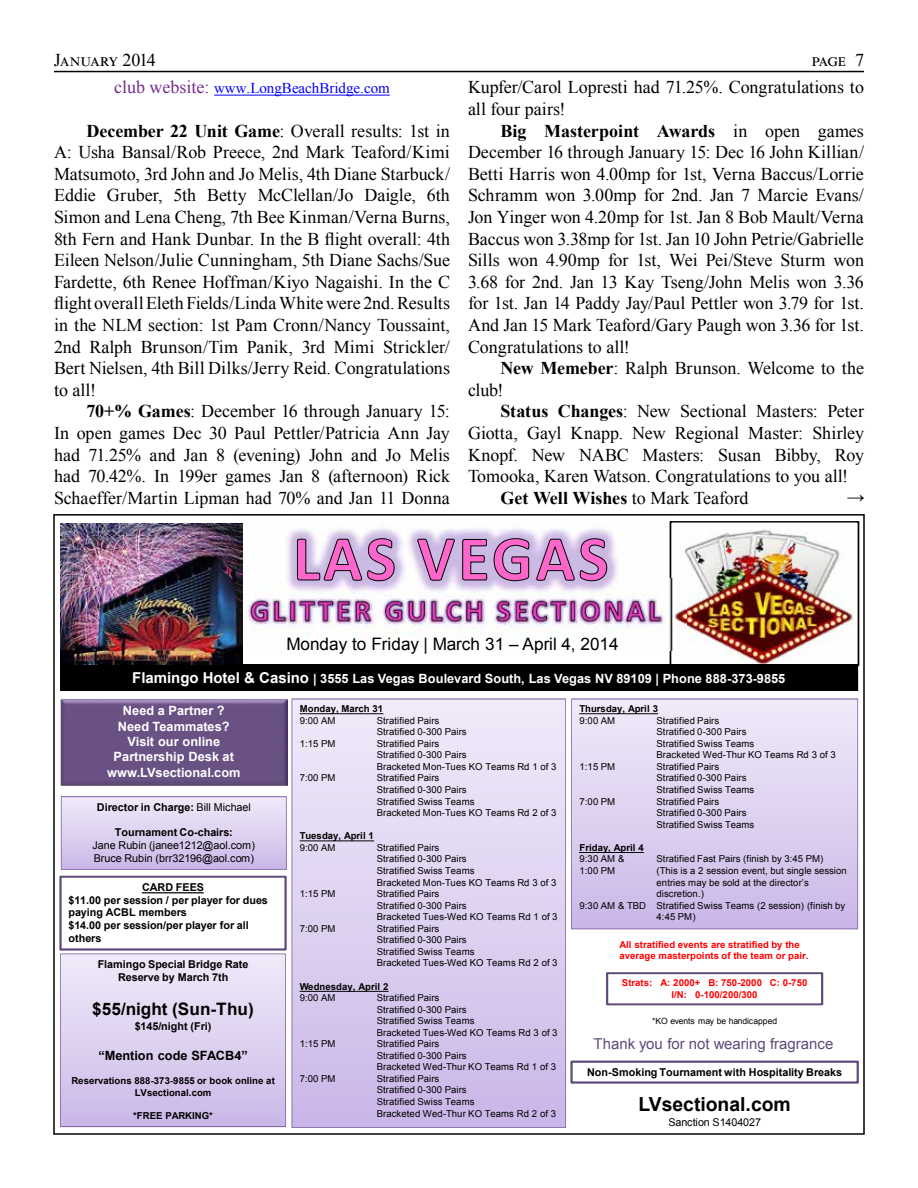
<style>
.page{position:relative;width:918px;height:1188px;background:#fff}
.page>*{position:absolute;margin:0;border:0;box-sizing:border-box;transform-origin:0 0}
.t1{font:700 19.35px "Arial";color:#000}
.t2{font:18px/21.6px "Times New Roman";letter-spacing:-.005em;color:#000;text-align:justify}
.t3{font:700 18px "Times New Roman";letter-spacing:-.005em;color:#000}
.t4{font:18px "Times New Roman";letter-spacing:.03em;color:#000}
.t5{font:17.25px "Arial";color:#000}
.t6{font:700 17.25px "Arial";letter-spacing:.005em;color:#000}
.t7{font:15px "Times New Roman";color:#00f}
.t8{font:15px "Arial";color:#604a7b}
.t9{font:700 12.75px/15.5px "Arial";color:#fff;text-align:center}
.t10{font:700 12.75px "Arial";color:#000}
.t11{font:700 10.8px/12.9px "Arial";color:#000}
.t12{font:10.8px/13px "Arial";letter-spacing:-.01em;color:#000}
.t13{font:9.6px/11.6px "Arial";letter-spacing:.01em;color:#000}
.t14{font:700 9.6px/11.9px "Arial";letter-spacing:.005em;color:#000;text-align:center}
.t15{font:700 9.6px/11.6px "Arial";letter-spacing:.005em;color:#f00;text-align:center}
.t16{font:8.55px "Arial";letter-spacing:-.015em;color:#000}
.s1{font-size:18px;color:#732b90}
.s2{font-weight:700}
.s3{font-weight:400}
.s4{font-size:15px}
</style>
<div class="page">
<hr style="left:54px;top:71px;width:810px;height:1px;background:#000">
<hr style="left:214px;top:95px;width:176px;height:1px;background:#00f">
<svg style="left:292px;top:699px;width:274px;height:429px;background:#dcd0ef"></svg>
<svg style="left:300px;top:713px;width:83px;height:1px"></svg>
<svg style="left:300px;top:840px;width:74px;height:1px"></svg>
<svg style="left:300px;top:991px;width:89px;height:1px"></svg>
<svg style="left:571px;top:699px;width:287px;height:230px;background:#dcd0ef"></svg>
<svg style="left:579px;top:713px;width:79px;height:1px"></svg>
<hr style="left:579px;top:852px;width:65px;height:1px;background:#000">
<img style="left:60px;top:521px;width:799px;height:170px">
<svg style="left:606px;top:972px;width:217px;height:33px"></svg>
<svg style="left:570px;top:1061px;width:289px;height:23px"></svg>
<img style="left:60px;top:699px;width:227px;height:86px">
<svg style="left:61px;top:796px;width:226px;height:74px;background:#dacdee"></svg>
<svg style="left:59px;top:876px;width:228px;height:251px"></svg>
<img style="left:61px;top:523px;width:182px;height:142px">
<p class="t4" style="left:54px;top:48px;width:103px">January 2014</p>
<p class="t2" style="left:812px;top:49px;width:54px">page 7</p>
<p class="t7" style="left:114px;top:78px;width:277px"><span class="s1">club website:</span> www.LongBeachBridge.com</p>
<p class="t2" style="left:54px;top:119px;width:398px;text-indent:32px"><span class="s2">December 22 Unit Game</span>: Overall results: 1st in A: Usha Bansal/Rob Preece, 2nd Mark Teaford/Kimi Matsumoto, 3rd John and Jo Melis, 4th Diane Starbuck/ Eddie Gruber, 5th Betty McClellan/Jo Daigle, 6th Simon and Lena Cheng, 7th Bee Kinman/Verna Burns, 8th Fern and Hank Dunbar. In the B flight overall: 4th Eileen Nelson/Julie Cunningham, 5th Diane Sachs/Sue Fardette, 6th Renee Hoffman/Kiyo Nagaishi. In the C flight overall Eleth Fields/Linda White were 2nd. Results in the NLM section: 1st Pam Cronn/Nancy Toussaint, 2nd Ralph Brunson/Tim Panik, 3rd Mimi Strickler/ Bert Nielsen, 4th Bill Dilks/Jerry Reid. Congratulations to all!</p>
<p class="t2" style="left:54px;top:400px;width:398px;text-indent:32px"><span class="s2">70+% Games</span>: December 16 through January 15:<br>In open games Dec 30 Paul Pettler/Patricia Ann Jay had 71.25% and Jan 8 (evening) John and Jo Melis had 70.42%. In 199er games Jan 8 (afternoon) Rick Schaeffer/Martin Lipman had 70% and Jan 11 Donna</p>
<p class="t2" style="left:468px;top:76px;width:398px">Kupfer/Carol Lopresti had 71.25%. Congratulations to all four pairs!</p>
<p class="t2" style="left:468px;top:119px;width:398px;text-indent:32px"><span class="s2">Big Masterpoint Awards</span> in open games December 16 through January 15: Dec 16 John Killian/ Betti Harris won 4.00mp for 1st, Verna Baccus/Lorrie Schramm won 3.00mp for 2nd. Jan 7 Marcie Evans/ Jon Yinger won 4.20mp for 1st. Jan 8 Bob Mault/Verna Baccus won 3.38mp for 1st. Jan 10 John Petrie/Gabrielle Sills won 4.90mp for 1st, Wei Pei/Steve Sturm won 3.68 for 2nd. Jan 13 Kay Tseng/John Melis won 3.36 for 1st. Jan 14 Paddy Jay/Paul Pettler won 3.79 for 1st.<br>And Jan 15 Mark Teaford/Gary Paugh won 3.36 for 1st.<br>Congratulations to all!</p>
<p class="t2" style="left:468px;top:357px;width:398px;text-indent:32px"><span class="s2">New Memeber</span>: Ralph Brunson. Welcome to the club!</p>
<p class="t2" style="left:500px;top:400px;width:365px"><span class="s2">Status Changes</span>: New Sectional Masters: Peter</p>
<p class="t2" style="left:468px;top:422px;width:398px">Giotta, Gayl Knapp. New Regional Master: Shirley</p>
<p class="t2" style="left:468px;top:443px;width:398px">Knopf. New NABC Masters: Susan Bibby, Roy</p>
<p class="t2" style="left:468px;top:465px;width:382px">Tomooka, Karen Watson. Congratulations to you all!</p>
<p class="t3" style="left:500px;top:485px;width:250px">Get Well Wishes <span class="s3">to Mark Teaford</span></p>
<p class="t2" style="left:847px;top:486px;width:19px">→</p>
<p class="t5" style="left:286px;top:632px;width:334px">Monday to Friday | March 31 – April 4, 2014</p>
<p class="t9" style="left:132px;top:671px;width:655px"><span class="s4">Flamingo Hotel &amp; Casino</span> | 3555 Las Vegas Boulevard South, Las Vegas NV 89109 | Phone 888-373-9855</p>
<p class="t9" style="left:107px;top:703px;width:135px">Need a Partner ?<br>Need Teammates?<br>Visit our online<br>Partnership Desk at www.LVsectional.com</p>
<p class="t11" style="left:97px;top:801px;width:155px">Director in Charge: <span class="s3">Bill Michael</span></p>
<p class="t11" style="left:115px;top:826px;width:120px">Tournament Co-chairs:</p>
<p class="t12" style="left:93px;top:839px;width:164px">Jane Rubin (janee1212@aol.com)<br>Bruce Rubin (brr32196@aol.com)</p>
<p class="t11" style="left:68px;top:881px;width:201px;text-indent:74px">CARD FEES<br>$11.00 per session / per player for dues paying ACBL members<br>$14.00 per session/per player for all others</p>
<p class="t11" style="left:98px;top:958px;width:152px;text-align:center">Flamingo Special Bridge Rate<br>Reserve by March 7th</p>
<p class="t6" style="left:92px;top:997px;width:163px">$55/night (Sun-Thu)</p>
<p class="t11" style="left:135px;top:1020px;width:78px">$145/night (Fri)</p>
<p class="t10" style="left:98px;top:1047px;width:151px">“Mention code SFACB4”</p>
<p class="t14" style="left:71px;top:1075px;width:205px">Reservations 888-373-9855 or book online at<br>LVsectional.com</p>
<p class="t14" style="left:133px;top:1110px;width:81px">*FREE PARKING*</p>
<p class="t14" style="left:300px;top:703px;width:85px">Monday, March 31</p>
<p class="t13" style="left:300px;top:714px;width:37px">9:00 AM</p>
<p class="t13" style="left:377px;top:714px;width:91px">Stratified Pairs<br>Stratified 0-300 Pairs</p>
<p class="t13" style="left:300px;top:737px;width:37px">1:15 PM</p>
<p class="t13" style="left:377px;top:737px;width:181px">Stratified Pairs<br>Stratified 0-300 Pairs<br>Bracketed Mon-Tues KO Teams Rd 1 of 3</p>
<p class="t13" style="left:300px;top:772px;width:37px">7:00 PM</p>
<p class="t13" style="left:377px;top:772px;width:181px">Stratified Pairs<br>Stratified 0-300 Pairs<br>Stratified Swiss Teams<br>Bracketed Mon-Tues KO Teams Rd 2 of 3</p>
<p class="t14" style="left:300px;top:830px;width:76px">Tuesday, April 1</p>
<p class="t13" style="left:300px;top:841px;width:37px">9:00 AM</p>
<p class="t13" style="left:377px;top:841px;width:181px">Stratified Pairs<br>Stratified 0-300 Pairs<br>Stratified Swiss Teams<br>Bracketed Mon-Tues KO Teams Rd 3 of 3</p>
<p class="t13" style="left:300px;top:888px;width:37px">1:15 PM</p>
<p class="t13" style="left:377px;top:888px;width:182px">Stratified Pairs<br>Stratified 0-300 Pairs<br>Bracketed Tues-Wed KO Teams Rd 1 of 3</p>
<p class="t13" style="left:300px;top:922px;width:37px">7:00 PM</p>
<p class="t13" style="left:377px;top:922px;width:182px">Stratified Pairs<br>Stratified 0-300 Pairs<br>Stratified Swiss Teams<br>Bracketed Tues-Wed KO Teams Rd 2 of 3</p>
<p class="t14" style="left:300px;top:980px;width:90px">Wednesday, April 2</p>
<p class="t13" style="left:300px;top:992px;width:37px">9:00 AM</p>
<p class="t13" style="left:377px;top:992px;width:182px">Stratified Pairs<br>Stratified 0-300 Pairs<br>Stratified Swiss Teams<br>Bracketed Tues-Wed KO Teams Rd 3 of 3</p>
<p class="t13" style="left:300px;top:1038px;width:37px">1:15 PM</p>
<p class="t13" style="left:377px;top:1038px;width:181px">Stratified Pairs<br>Stratified 0-300 Pairs<br>Bracketed Wed-Thur KO Teams Rd 1 of 3</p>
<p class="t13" style="left:300px;top:1073px;width:37px">7:00 PM</p>
<p class="t13" style="left:377px;top:1073px;width:181px">Stratified Pairs<br>Stratified 0-300 Pairs<br>Stratified Swiss Teams<br>Bracketed Wed-Thur KO Teams Rd 2 of 3</p>
<p class="t14" style="left:580px;top:703px;width:80px">Thursday, April 3</p>
<p class="t13" style="left:580px;top:714px;width:37px">9:00 AM</p>
<p class="t13" style="left:657px;top:714px;width:181px">Stratified Pairs<br>Stratified 0-300 Pairs<br>Stratified Swiss Teams<br>Bracketed Wed-Thur KO Teams Rd 3 of 3</p>
<p class="t13" style="left:580px;top:761px;width:37px">1:15 PM</p>
<p class="t13" style="left:657px;top:761px;width:99px">Stratified Pairs<br>Stratified 0-300 Pairs<br>Stratified Swiss Teams</p>
<p class="t13" style="left:580px;top:795px;width:37px">7:00 PM</p>
<p class="t13" style="left:657px;top:795px;width:99px">Stratified Pairs<br>Stratified 0-300 Pairs<br>Stratified Swiss Teams</p>
<p class="t14" style="left:580px;top:842px;width:66px">Friday, April 4</p>
<p class="t13" style="left:580px;top:853px;width:46px">9:30 AM &amp;</p>
<p class="t13" style="left:657px;top:853px;width:168px">Stratified Fast Pairs (finish by 3:45 PM)</p>
<p class="t13" style="left:580px;top:865px;width:37px">1:00 PM</p>
<p class="t13" style="left:657px;top:865px;width:192px">(This is a 2 session event, but single session</p>
<p class="t13" style="left:657px;top:876px;width:154px">entries may be sold at the director’s</p>
<p class="t13" style="left:657px;top:888px;width:49px">discretion.)</p>
<p class="t13" style="left:580px;top:899px;width:267px">9:30 AM &amp; TBD Stratified Swiss Teams (2 session) (finish by</p>
<p class="t13" style="left:657px;top:911px;width:41px">4:45 PM)</p>
<p class="t15" style="left:620px;top:939px;width:190px;text-align:left">All stratified events are stratified by the average masterpoints of the team or pair.</p>
<p class="t15" style="left:622px;top:977px;width:187px">Strats: A: 2000+ B: 750-2000 C: 0-750<br>I/N: 0-100/200/300</p>
<p class="t16" style="left:652px;top:1015px;width:127px">*KO events may be handicapped</p>
<p class="t8" style="left:594px;top:1033px;width:241px">Thank you for not wearing fragrance</p>
<p class="t11" style="left:587px;top:1066px;width:256px">Non-Smoking Tournament with Hospitality Breaks</p>
<p class="t1" style="left:638px;top:1091px;width:154px">LVsectional.com</p>
<p class="t12" style="left:668px;top:1116px;width:94px">Sanction S1404027</p>
</div>
